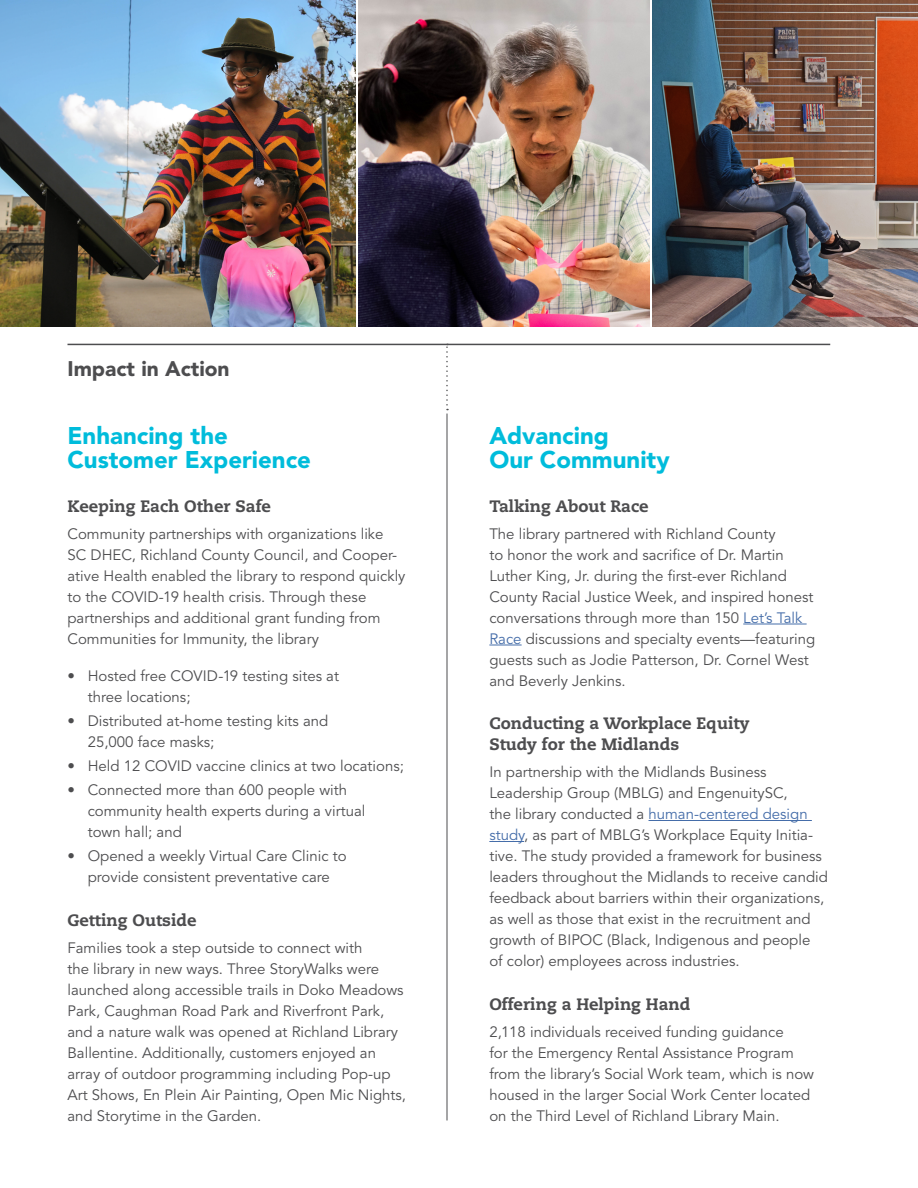
<style>
.page{position:relative;width:918px;height:1188px;background:#fff}
.page>*{position:absolute;margin:0;border:0;box-sizing:border-box;transform-origin:0 0}
.t1{font:900 24px/24px "Avenir LT Std";color:#00bcdb}
.t2{font:900 21px "Avenir LT Std";color:#4d4d4f}
.t3{font:800 16.5px/21px "Caecilia LT Std";color:#4d4d4f}
.t4{font:15px/21px "Avenir LT Std";color:#4d4d4f}
.s1{color:#456da9}
</style>
<div class="page">
<img style="left:358px;top:0;width:291px;height:326px">
<hr style="left:743px;top:624px;width:64px;height:1px;background:#456da9">
<hr style="left:489px;top:645px;width:33px;height:1px;background:#456da9">
<hr style="left:649px;top:820px;width:163px;height:1px;background:#456da9">
<hr style="left:489px;top:841px;width:35px;height:1px;background:#456da9">
<hr style="left:447px;top:414px;width:1px;height:706px;background:#4d4d4f">
<img style="left:0;top:0;width:355px;height:326px">
<img style="left:652px;top:0;width:266px;height:326px">
<svg style="left:446px;top:345px;width:2px;height:65px"></svg>
<hr style="left:68px;top:344px;width:762px;height:1px;background:#4d4d4f">
<h2 class="t2" style="left:68px;top:356px;width:164px">Impact in Action</h2>
<h1 class="t1" style="left:68px;top:424px;width:245px">Enhancing the<br>Customer Experience</h1>
<p class="t3" style="left:68px;top:495px;width:205px">Keeping Each Other Safe</p>
<p class="t4" style="left:68px;top:523px;width:340px">Community partnerships with organizations like SC DHEC, Richland County Council, and Cooper&shy;ative Health enabled the library to respond quickly to the COVID-19 health crisis. Through these partnerships and additional grant funding from Communities for Immunity, the library</p>
<p class="t4" style="left:88px;top:666px;width:253px;text-indent:-20px">• Hosted free COVID-19 testing sites at three locations;</p>
<p class="t4" style="left:88px;top:711px;width:242px;text-indent:-20px">• Distributed at-home testing kits and<br>25,000 face masks;</p>
<p class="t4" style="left:68px;top:756px;width:338px">• Held 12 COVID vaccine clinics at two locations;</p>
<p class="t4" style="left:88px;top:780px;width:279px;text-indent:-20px">• Connected more than 600 people with community health experts during a virtual town hall; and</p>
<p class="t4" style="left:68px;top:846px;width:281px;text-align:center">• Opened a weekly Virtual Care Clinic to provide consistent preventative care</p>
<p class="t3" style="left:68px;top:909px;width:131px">Getting Outside</p>
<p class="t4" style="left:68px;top:937px;width:340px">Families took a step outside to connect with<br>the library in new ways. Three StoryWalks were launched along accessible trails in Doko Meadows Park, Caughman Road Park and Riverfront Park, and a nature walk was opened at Richland Library Ballentine. Additionally, customers enjoyed an array of outdoor programming including Pop-up Art Shows, En Plein Air Painting, Open Mic Nights, and Storytime in the Garden.</p>
<h1 class="t1" style="left:489px;top:424px;width:182px">Advancing<br>Our Community</h1>
<p class="t3" style="left:489px;top:495px;width:161px">Talking About Race</p>
<p class="t4" style="left:489px;top:523px;width:327px">The library partnered with Richland County<br>to honor the work and sacrifice of Dr. Martin Luther King, Jr. during the first-ever Richland County Racial Justice Week, and inspired honest conversations through more than 150 <span class="s1">Let’s Talk Race</span> discussions and specialty events—featuring guests such as Jodie Patterson, Dr. Cornel West and Beverly Jenkins.</p>
<p class="t3" style="left:489px;top:713px;width:262px">Conducting a Workplace Equity<br>Study for the Midlands</p>
<p class="t4" style="left:489px;top:762px;width:340px">In partnership with the Midlands Business Leadership Group (MBLG) and EngenuitySC,<br>the library conducted a <span class="s1">human-centered design study</span>, as part of MBLG’s Workplace Equity Initia&shy;tive. The study provided a framework for business leaders throughout the Midlands to receive candid feedback about barriers within their organizations, as well as those that exist in the recruitment and growth of BIPOC (Black, Indigenous and people<br>of color) employees across industries.</p>
<p class="t3" style="left:489px;top:993px;width:203px">Offering a Helping Hand</p>
<p class="t4" style="left:489px;top:1021px;width:326px">2,118 individuals received funding guidance<br>for the Emergency Rental Assistance Program from the library’s Social Work team, which is now housed in the larger Social Work Center located on the Third Level of Richland Library Main.</p>
</div>
